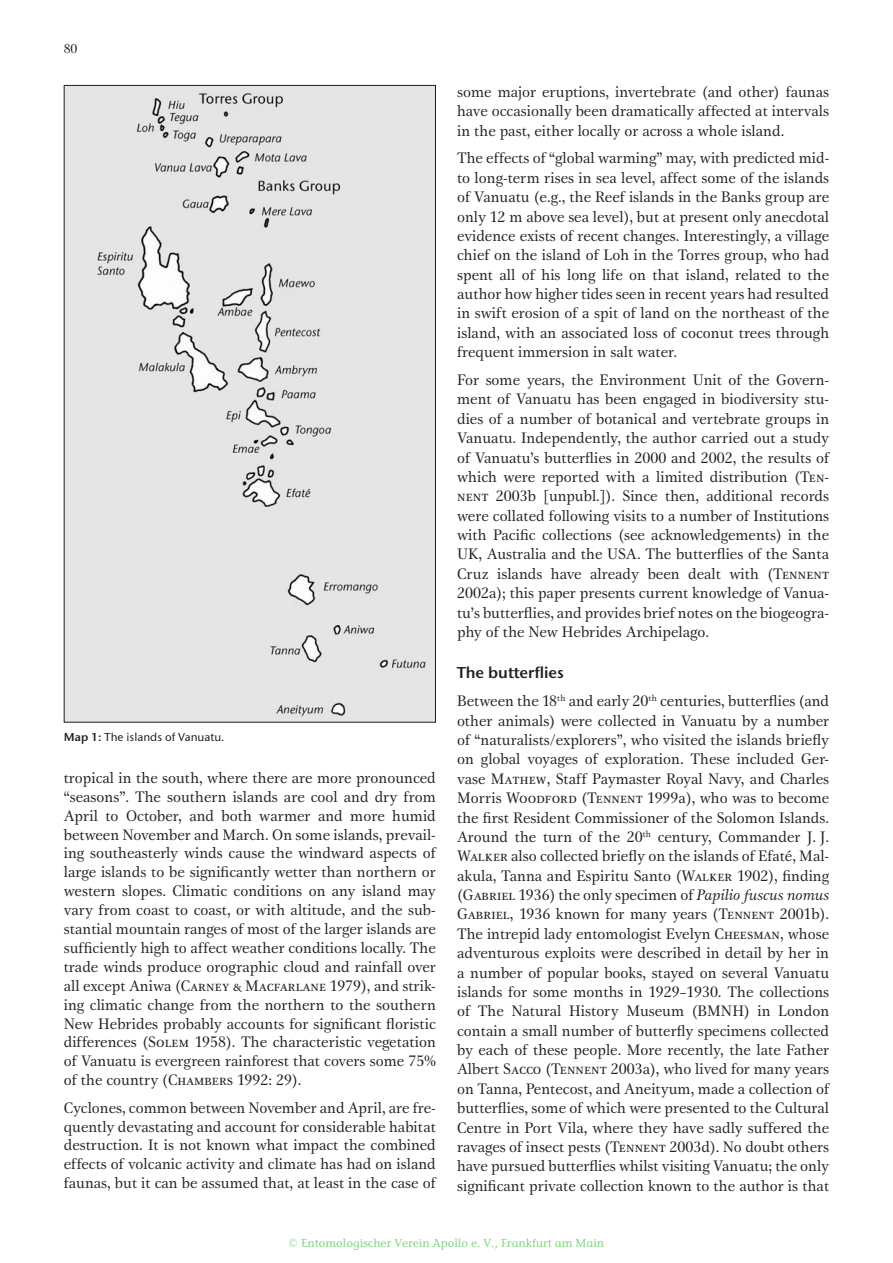
<style>
.page{position:relative;width:893px;height:1263px;background:#fff}
.page>*{position:absolute;margin:0;border:0;box-sizing:border-box;transform-origin:0 0}
.t1{font:16.5px "Apollo Stones Semi";color:#231f20}
.t2{font:15.75px/19.4px "Apollo Gamma";color:#231f20;text-align:justify}
.t3{font:13.5px "Apollo Gamma";color:#231f20}
.t4{font:500 12px "A Stone Informal";color:rgb(0 171 0/.5)}
.t5{font:500 12px "Apollo Stones";color:#231f20}
.s1{font-family:"Apollo Stones Semi";font-weight:400}
.s2{font-family:"Apollo Gamma CAP"}
.s3{font-style:italic}
</style>
<div class="page">
<div style="left:66px;top:87px;width:368px;height:633px;background:#e5e5e5"></div>
<p class="t3" style="left:64px;top:40px;width:15px">80</p>
<p class="t5" style="left:64px;top:730px;width:162px"><span class="s1">Map 1:</span> The islands of Vanuatu.</p>
<p class="t2" style="left:64px;top:768px;width:374px;line-height:18.9px">tropical in the south, where there are more pronounced “seasons”. The southern islands are cool and dry from April to October, and both warmer and more humid between November and March. On some islands, prevail&shy;ing southeasterly winds cause the windward aspects of large islands to be significantly wetter than northern or western slopes. Climatic conditions on any island may vary from coast to coast, or with altitude, and the sub&shy;stantial mountain ranges of most of the larger islands are sufficiently high to affect weather conditions locally. The trade winds produce orographic cloud and rainfall over all except Aniwa (<span class="s2">Carney &amp; Macfarlane</span> 1979), and strik&shy;ing climatic change from the northern to the southern New Hebrides probably accounts for significant floristic differences (<span class="s2">Solem</span> 1958). The characteristic vegetation of Vanuatu is evergreen rainforest that covers some 75% of the country (<span class="s2">Chambers</span> 1992: 29).</p>
<p class="t2" style="left:64px;top:1098px;width:374px;line-height:18.9px">Cyclones, common between November and April, are fre&shy;quently devastating and account for considerable habitat destruction. It is not known what impact the combined effects of volcanic activity and climate has had on island faunas, but it can be assumed that, at least in the case of</p>
<p class="t2" style="left:457px;top:82px;width:374px">some major eruptions, invertebrate (and other) faunas have occasionally been dramatically affected at intervals in the past, either locally or across a whole island.</p>
<p class="t2" style="left:457px;top:148px;width:374px">The effects of “global warming” may, with predicted mid&shy;to long-term rises in sea level, affect some of the islands of Vanuatu (e.g., the Reef islands in the Banks group are only 12 m above sea level), but at present only anecdotal evidence exists of recent changes. Interestingly, a village chief on the island of Loh in the Torres group, who had spent all of his long life on that island, related to the author how higher tides seen in recent years had resulted in swift erosion of a spit of land on the northeast of the island, with an associated loss of coconut trees through frequent immersion in salt water.</p>
<p class="t2" style="left:457px;top:370px;width:374px">For some years, the Environment Unit of the Govern&shy;ment of Vanuatu has been engaged in biodiversity stu&shy;dies of a number of botanical and vertebrate groups in Vanuatu. Independently, the author carried out a study of Vanuatu’s butterflies in 2000 and 2002, the results of which were reported with a limited distribution (<span class="s2">Ten&shy;nent</span> 2003b [unpubl.]). Since then, additional records were collated following visits to a number of Institutions with Pacific collections (see acknowledgements) in the UK, Australia and the USA. The butterflies of the Santa Cruz islands have already been dealt with (<span class="s2">Tennent </span>2002a); this paper presents current knowledge of Vanua&shy;tu’s butterflies, and provides brief notes on the biogeogra&shy;phy of the New Hebrides Archipelago.</p>
<p class="t1" style="left:457px;top:663px;width:108px">The butterflies</p>
<p class="t2" style="left:457px;top:691px;width:374px">Between the 18<sup>th</sup> and early 20<sup>th</sup> centuries, butterflies (and other animals) were collected in Vanuatu by a number of “naturalists/explorers”, who visited the islands briefly on global voyages of exploration. These included Ger&shy;vase <span class="s2">Mathew</span>, Staff Paymaster Royal Navy, and Charles Morris <span class="s2">Woodford</span> (<span class="s2">Tennent</span> 1999a), who was to become the first Resident Commissioner of the Solomon Islands.<br>Around the turn of the 20<sup>th</sup> century, Commander J. J.<br><span class="s2">Walker</span> also collected briefly on the islands of Efaté, Mal&shy;akula, Tanna and Espiritu Santo (<span class="s2">Walker</span> 1902), finding (<span class="s2">Gabriel</span> 1936) the only specimen of <span class="s3">Papilio fuscus nomus </span><span class="s2">Gabriel</span>, 1936 known for many years (<span class="s2">Tennent</span> 2001b).<br>The intrepid lady entomologist Evelyn <span class="s2">Cheesman</span>, whose adventurous exploits were described in detail by her in a number of popular books, stayed on several Vanuatu islands for some months in 1929–1930. The collections of The Natural History Museum (BMNH) in London contain a small number of butterfly specimens collected by each of these people. More recently, the late Father Albert <span class="s2">Sacco</span> (<span class="s2">Tennent</span> 2003a), who lived for many years on Tanna, Pentecost, and Aneityum, made a collection of butterflies, some of which were presented to the Cultural Centre in Port Vila, where they have sadly suffered the ravages of insect pests (<span class="s2">Tennent</span> 2003d). No doubt others have pursued butterflies whilst visiting Vanuatu; the only significant private collection known to the author is that</p>
<p class="t4" style="left:289px;top:1236px;width:317px">© Entomologischer Verein Apollo e. V., Frankfurt am Main</p>
</div>
